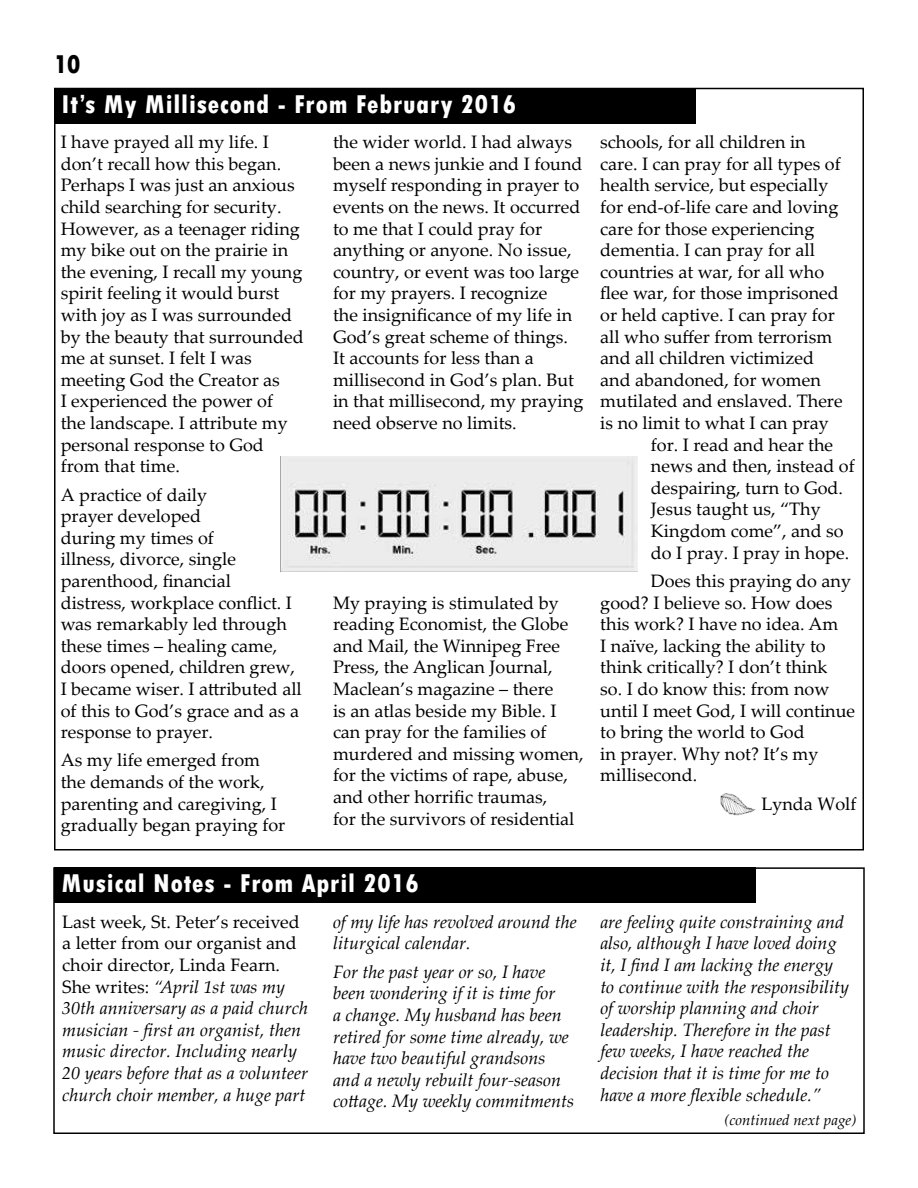
<style>
.page{position:relative;width:918px;height:1188px;background:#fff}
.page>*{position:absolute;margin:0;border:0;box-sizing:border-box;transform-origin:0 0}
.t1{font:800 condensed 27px "Tw Cen";letter-spacing:.03em;color:#fff}
.t2{font:800 condensed 27px "Tw Cen";color:#000}
.t3{font:18px/21.6px "Palatino Linotype";color:#000}
.t4{font:italic 18px/21.6px "Palatino Linotype";color:#000}
.t5{font:italic 15px "Palatino Linotype";color:#000}
.s1{font-style:normal}
</style>
<div class="page">
<div style="left:54px;top:88px;width:641px;height:35px;background:#000"></div>
<img style="left:721px;top:794px;width:34px;height:21px">
<img style="left:281px;top:456px;width:356px;height:116px">
<div style="left:54px;top:867px;width:702px;height:36px;background:#000"></div>
<h1 class="t2" style="left:54px;top:48px;width:28px">10</h1>
<h1 class="t1" style="left:62px;top:88px;width:456px">It’s My Millisecond - From February 2016</h1>
<p class="t3" style="left:61px;top:131px;width:244px">I have prayed all my life. I don’t recall how this began.<br>Perhaps I was just an anxious child searching for security.<br>However, as a teenager riding my bike out on the prairie in the evening, I recall my young spirit feeling it would burst with joy as I was surrounded by the beauty that surrounded me at sunset. I felt I was meeting God the Creator as<br>I experienced the power of<br>the landscape. I attribute my personal response to God from that time.</p>
<p class="t3" style="left:61px;top:483px;width:243px">A practice of daily<br>prayer developed<br>during my times of<br>illness, divorce, single parenthood, financial<br>distress, workplace conflict. I was remarkably led through these times – healing came, doors opened, children grew,<br>I became wiser. I attributed all of this to God’s grace and as a response to prayer.</p>
<p class="t3" style="left:61px;top:749px;width:226px">As my life emerged from the demands of the work, parenting and caregiving, I gradually began praying for</p>
<p class="t3" style="left:333px;top:131px;width:252px">the wider world. I had always been a news junkie and I found myself responding in prayer to events on the news. It occurred to me that I could pray for anything or anyone. No issue, country, or event was too large for my prayers. I recognize<br>the insignificance of my life in<br>God’s great scheme of things.<br>It accounts for less than a millisecond in God’s plan. But in that millisecond, my praying need observe no limits.</p>
<p class="t3" style="left:333px;top:591px;width:252px">My praying is stimulated by reading Economist, the Globe and Mail, the Winnipeg Free<br>Press, the Anglican Journal,<br>Maclean’s magazine – there<br>is an atlas beside my Bible. I can pray for the families of murdered and missing women, for the victims of rape, abuse, and other horrific traumas,<br>for the survivors of residential</p>
<p class="t3" style="left:600px;top:131px;width:207px">schools, for all children in</p>
<p class="t3" style="left:600px;top:152px;width:242px">care. I can pray for all types of</p>
<p class="t3" style="left:600px;top:174px;width:230px">health service, but especially</p>
<p class="t3" style="left:600px;top:195px;width:240px">for end-of-life care and loving</p>
<p class="t3" style="left:600px;top:217px;width:216px">care for those experiencing</p>
<p class="t3" style="left:600px;top:239px;width:216px">dementia. I can pray for all</p>
<p class="t3" style="left:600px;top:260px;width:225px">countries at war, for all who</p>
<p class="t3" style="left:600px;top:282px;width:240px">flee war, for those imprisoned</p>
<p class="t3" style="left:600px;top:303px;width:236px">or held captive. I can pray for</p>
<p class="t3" style="left:600px;top:325px;width:233px">all who suffer from terrorism</p>
<p class="t3" style="left:600px;top:347px;width:215px">and all children victimized</p>
<p class="t3" style="left:600px;top:368px;width:222px">and abandoned, for women</p>
<p class="t3" style="left:600px;top:390px;width:244px">mutilated and enslaved. There</p>
<p class="t3" style="left:600px;top:411px;width:230px">is no limit to what I can pray</p>
<p class="t3" style="left:651px;top:433px;width:184px">for. I read and hear the</p>
<p class="t3" style="left:651px;top:455px;width:205px">news and then, instead of</p>
<p class="t3" style="left:651px;top:476px;width:194px">despairing, turn to God.</p>
<p class="t3" style="left:651px;top:498px;width:171px">Jesus taught us, “Thy</p>
<p class="t3" style="left:651px;top:519px;width:194px">Kingdom come”, and so</p>
<p class="t3" style="left:651px;top:541px;width:200px">do I pray. I pray in hope.</p>
<p class="t3" style="left:600px;top:569px;width:256px;text-indent:51px">Does this praying do any good? I believe so. How does this work? I have no idea. Am<br>I naïve, lacking the ability to think critically? I don’t think<br>so. I do know this: from now until I meet God, I will continue to bring the world to God<br>in prayer. Why not? It’s my millisecond.</p>
<p class="t3" style="left:761px;top:792px;width:97px">Lynda Wolf</p>
<h1 class="t1" style="left:62px;top:868px;width:359px">Musical Notes - From April 2016</h1>
<p class="t4" style="left:333px;top:910px;width:245px">of my life has revolved around the liturgical calendar.</p>
<p class="t4" style="left:333px;top:960px;width:243px">For the past year or so, I have been wondering if it is time for<br>a change. My husband has been retired for some time already, we have two beautiful grandsons and a newly rebuilt four-season cottage. My weekly commitments</p>
<p class="t4" style="left:62px;top:910px;width:248px"><span class="s1">Last week, St. Peter’s received a letter from our organist and choir director, Linda Fearn.<br>She writes:</span> “April 1st was my<br>30th anniversary as a paid church musician - first an organist, then music director. Including nearly<br>20 years before that as a volunteer church choir member, a huge part</p>
<p class="t4" style="left:600px;top:910px;width:250px">are feeling quite constraining and also, although I have loved doing it, I find I am lacking the energy to continue with the responsibility of worship planning and choir leadership. Therefore in the past few weeks, I have reached the decision that it is time for me to have a more flexible schedule.”</p>
<p class="t5" style="left:725px;top:1109px;width:133px">(continued next page)</p>
</div>
